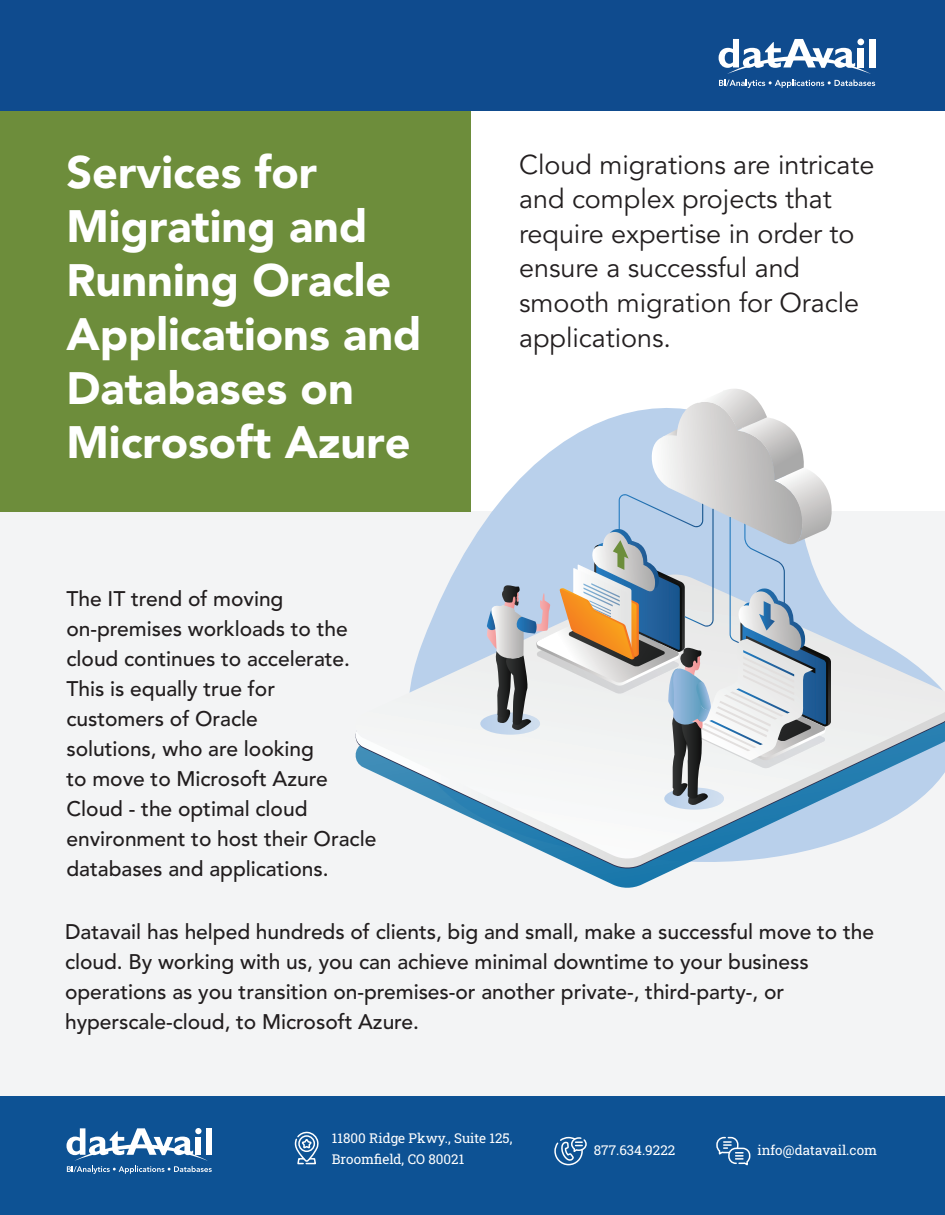
<style>
.page{position:relative;width:945px;height:1215px;background:#fff}
.page>*{position:absolute;margin:0;border:0;box-sizing:border-box;transform-origin:0 0}
.t1{font:900 45px/54px "Avenir LT Std";color:#fff}
.t2{font:27px/34.5px "Avenir LT Std";color:#231f20}
.t3{font:500 21px/30px "Avenir LT Std";color:#211d1e}
.t4{font:13.5px/21px "Roboto Slab";color:#fff}
</style>
<div class="page">
<div style="left:0;top:511px;width:945px;height:585px;background:#f3f4f5"></div>
<div style="left:0;top:111px;width:470px;height:400px;background:#6d8d3b"></div>
<div style="left:0;top:0;width:945px;height:111px;background:#0f4b8e"></div>
<svg style="left:719px;top:39px;width:156px;height:49px"></svg>
<div style="left:0;top:1096px;width:945px;height:119px;background:#0d5294"></div>
<svg style="left:294px;top:1131px;width:24px;height:34px"></svg>
<svg style="left:554px;top:1136px;width:33px;height:30px"></svg>
<svg style="left:716px;top:1136px;width:35px;height:30px"></svg>
<svg style="left:66px;top:1128px;width:146px;height:46px"></svg>
<svg style="left:365px;top:329px;width:122px;height:246px"></svg>
<svg style="left:582px;top:870px;width:91px;height:18px;fill:#1c79ac"></svg>
<svg style="left:561px;top:860px;width:188px;height:9px"></svg>
<svg style="left:355px;top:575px;width:590px;height:285px"></svg>
<svg style="left:664px;top:788px;width:60px;height:22px"></svg>
<div style="left:480px;top:713px;width:60px;height:22px;background:#b9d0eb;border-radius:50%"></div>
<svg style="left:487px;top:389px;width:345px;height:417px"></svg>
<h1 class="t1" style="left:67px;top:145px;width:357px">Services for<br>Migrating and<br>Running Oracle<br>Applications and<br>Databases on<br>Microsoft Azure</h1>
<p class="t2" style="left:519px;top:148px;width:357px">Cloud migrations are intricate and complex projects that require expertise in order to ensure a successful and smooth migration for Oracle applications.</p>
<p class="t3" style="left:67px;top:584px;width:311px">The IT trend of moving on-premises workloads to the cloud continues to accelerate.<br>This is equally true for customers of Oracle<br>solutions, who are looking<br>to move to Microsoft Azure<br>Cloud - the optimal cloud environment to host their Oracle databases and applications.</p>
<p class="t3" style="left:65px;top:917px;width:811px">Datavail has helped hundreds of clients, big and small, make a successful move to the cloud. By working with us, you can achieve minimal downtime to your business operations as you transition on-premises-or another private-, third-party-, or hyperscale-cloud, to Microsoft Azure.</p>
<p class="t4" style="left:332px;top:1128px;width:182px">11800 Ridge Pkwy., Suite 125,<br>Broomfield, CO 80021</p>
<p class="t4" style="left:594px;top:1139px;width:83px">877.634.9222</p>
<p class="t4" style="left:757px;top:1139px;width:121px">info@datavail.com</p>
</div>
